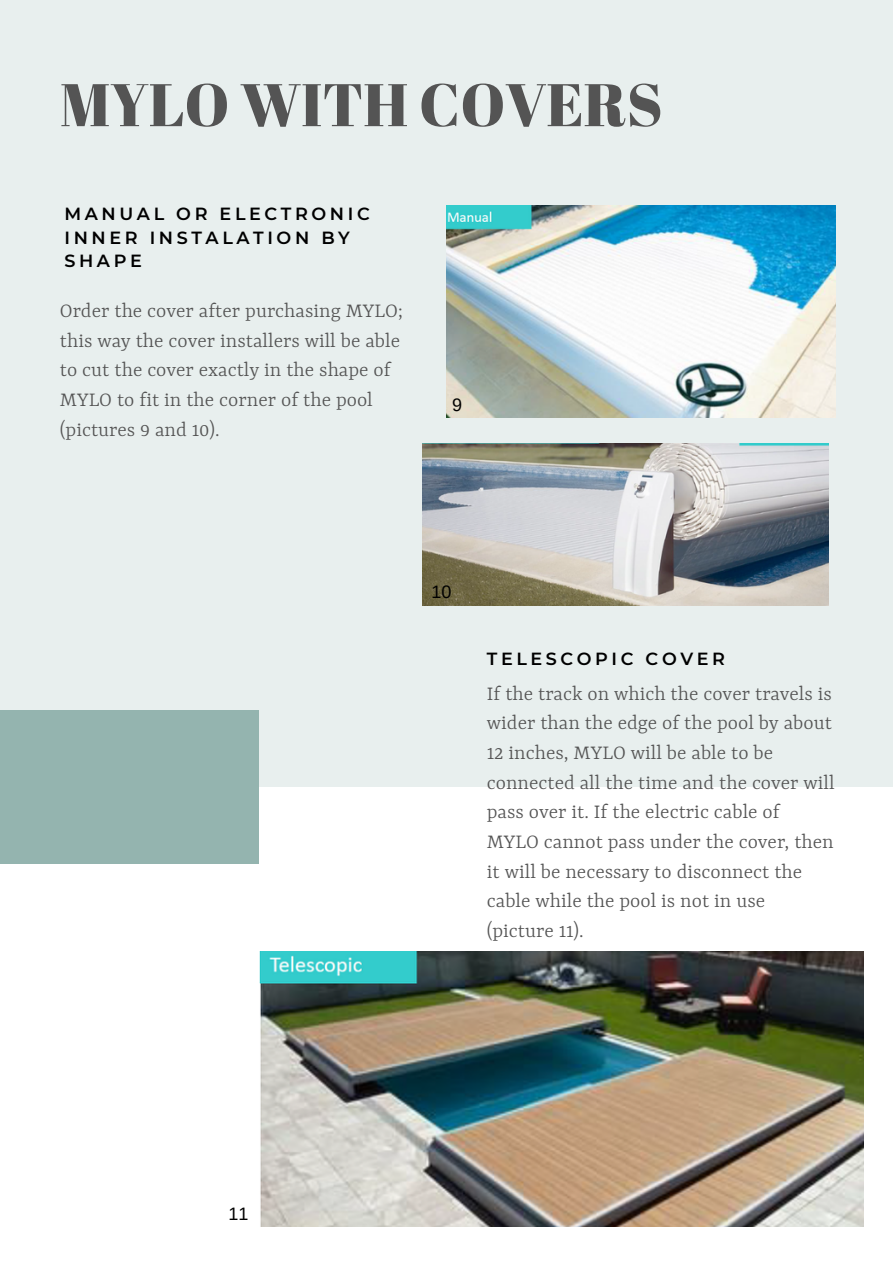
<style>
.page{position:relative;width:893px;height:1264px;background:#fff}
.page>*{position:absolute;margin:0;border:0;box-sizing:border-box;transform-origin:0 0}
.t1{font:60px "Abril Fatface";color:#545454}
.t2{font:300 21.9px/29.7px "Rasa";color:#545454}
.t3{font:18px "Arimo";color:#000}
.t4{font:600 17.55px/23.4px "Montserrat";letter-spacing:.205em;color:#000}
</style>
<div class="page">
<div style="left:0;top:0;width:892px;height:787px;background:#e8efee"></div>
<div style="left:0;top:710px;width:259px;height:153px;background:#94b4af"></div>
<img style="left:446px;top:206px;width:389px;height:211px">
<img style="left:259px;top:951px;width:604px;height:275px">
<img style="left:422px;top:443px;width:406px;height:162px">
<p class="t1" style="left:60px;top:63px;width:604px">MYLO WITH COVERS</p>
<p class="t4" style="left:64px;top:202px;width:307px">MANUAL OR ELECTRONIC<br>INNER INSTALATION BY<br>SHAPE</p>
<p class="t2" style="left:60px;top:297px;width:345px">Order the cover after purchasing MYLO; this way the cover installers will be able to cut the cover exactly in the shape of MYLO to fit in the corner of the pool (pictures 9 and 10).</p>
<p class="t3" style="left:452px;top:395px;width:11px">9</p>
<p class="t3" style="left:431px;top:581px;width:21px">10</p>
<p class="t4" style="left:487px;top:647px;width:240px">TELESCOPIC COVER</p>
<p class="t2" style="left:487px;top:679px;width:349px">If the track on which the cover travels is wider than the edge of the pool by about 12 inches, MYLO will be able to be connected all the time and the cover will pass over it. If the electric cable of MYLO cannot pass under the cover, then it will be necessary to disconnect the cable while the pool is not in use (picture 11).</p>
<p class="t3" style="left:229px;top:1203px;width:21px">11</p>
</div>
